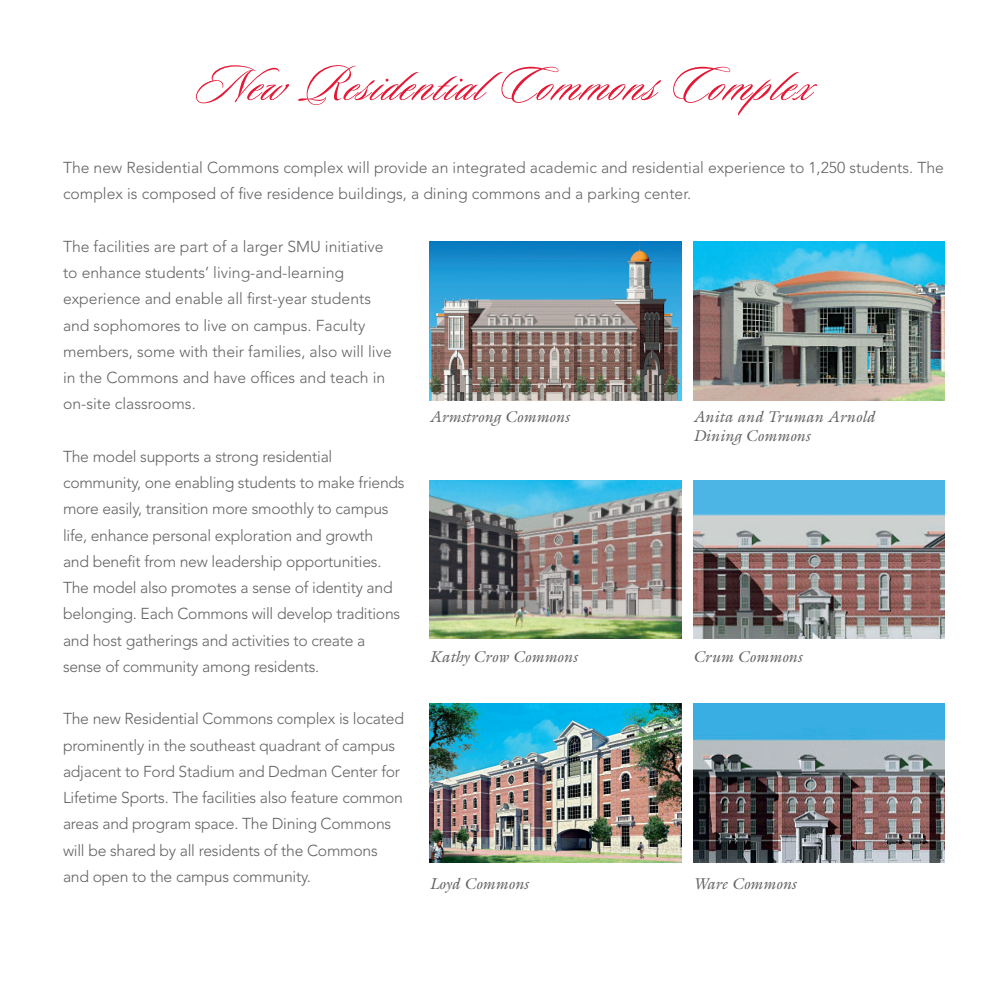
<style>
.page{position:relative;width:1008px;height:1008px;background:#fff}
.page>*{position:absolute;margin:0;border:0;box-sizing:border-box;transform-origin:0 0}
.t1{font:52.5px "Sloop Script One";letter-spacing:.04em;color:#e51836}
.t2{font:300 15.75px/26.2px "Avenir LT Std";letter-spacing:-.015em;color:#636366}
.t3{font:italic 15.75px/18.9px "Galliard Std";color:#636366}
</style>
<div class="page">
<img style="left:429px;top:242px;width:252px;height:159px">
<img style="left:429px;top:480px;width:252px;height:159px">
<img style="left:429px;top:704px;width:252px;height:158px">
<img style="left:693px;top:242px;width:252px;height:159px">
<img style="left:693px;top:481px;width:252px;height:158px">
<img style="left:693px;top:704px;width:252px;height:158px">
<p class="t1" style="left:196px;top:58px;width:618px">New Residential Commons Complex</p>
<p class="t2" style="left:63px;top:155px;width:882px">The new Residential Commons complex will provide an integrated academic and residential experience to 1,250 students. The complex is composed of five residence buildings, a dining commons and a parking center.</p>
<p class="t2" style="left:63px;top:233px;width:330px">The facilities are part of a larger SMU initiative to enhance students’ living-and-learning experience and enable all first-year students and sophomores to live on campus. Faculty members, some with their families, also will live in the Commons and have offices and teach in on-site classrooms.</p>
<p class="t3" style="left:693px;top:407px;width:183px">Anita and Truman Arnold<br>Dining Commons</p>
<p class="t3" style="left:429px;top:407px;width:141px">Armstrong Commons</p>
<p class="t2" style="left:63px;top:443px;width:343px">The model supports a strong residential community, one enabling students to make friends more easily, transition more smoothly to campus life, enhance personal exploration and growth<br>and benefit from new leadership opportunities.<br>The model also promotes a sense of identity and belonging. Each Commons will develop traditions and host gatherings and activities to create a sense of community among residents.</p>
<p class="t2" style="left:63px;top:706px;width:342px">The new Residential Commons complex is located prominently in the southeast quadrant of campus adjacent to Ford Stadium and Dedman Center for Lifetime Sports. The facilities also feature common areas and program space. The Dining Commons will be shared by all residents of the Commons and open to the campus community.</p>
<p class="t3" style="left:429px;top:648px;width:149px">Kathy Crow Commons</p>
<p class="t3" style="left:429px;top:874px;width:100px">Loyd Commons</p>
<p class="t3" style="left:693px;top:648px;width:110px">Crum Commons</p>
<p class="t3" style="left:693px;top:874px;width:104px">Ware Commons</p>
</div>
